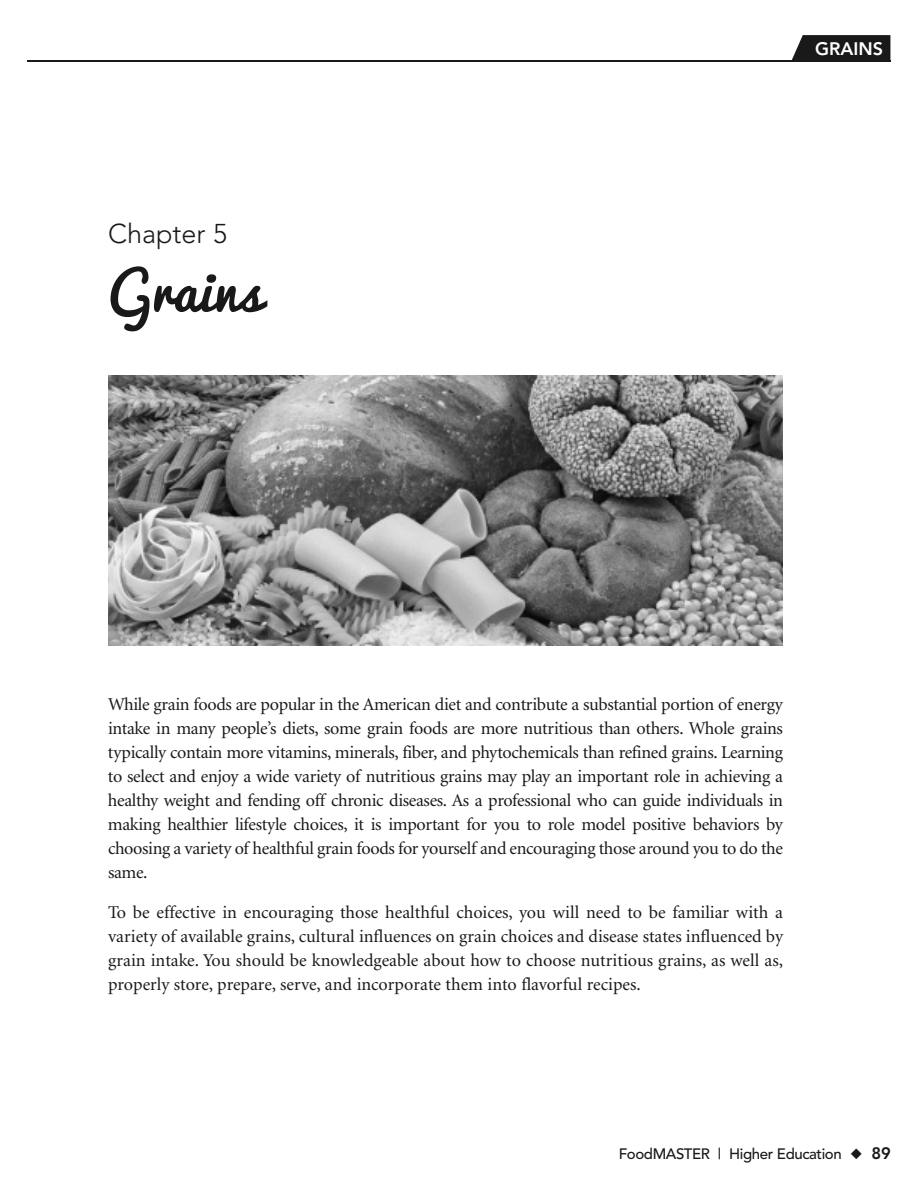
<style>
.page{position:relative;width:918px;height:1188px;background:#fff}
.page>*{position:absolute;margin:0;border:0;box-sizing:border-box;transform-origin:0 0}
.t1{font:54px "Pacifico";color:#191919}
.t2{font:300 27px "Avenir";color:#191919}
.t3{font:18px/24px "Minion";letter-spacing:-.015em;color:#191919;text-align:justify}
.t4{font:800 18px "Avenir";color:#fff}
.t5{font:500 15px "Avenir";letter-spacing:-.03em;color:#191919}
.s1{font-family:"Monotype Sorts";font-weight:400}
.s2{font-weight:800;font-size:16.5px}
</style>
<div class="page">
<svg style="left:792px;top:35px;width:98px;height:25px;background:#262626"></svg>
<hr style="left:27px;top:60px;width:863px;height:2px;background:#191919">
<img style="left:108px;top:376px;width:675px;height:270px">
<h2 class="t2" style="left:108px;top:218px;width:121px">Chapter 5</h2>
<h1 class="t1" style="left:108px;top:262px;width:155px">Grains</h1>
<p class="t4" style="left:815px;top:35px;width:69px">GRAINS</p>
<p class="t3" style="left:108px;top:693px;width:677px">While grain foods are popular in the American diet and contribute a substantial portion of energy intake in many people’s diets, some grain foods are more nutritious than others. Whole grains typically contain more vitamins, minerals, fiber, and phytochemicals than refined grains. Learning to select and enjoy a wide variety of nutritious grains may play an important role in achieving a healthy weight and fending off chronic diseases. As a professional who can guide individuals in making healthier lifestyle choices, it is important for you to role model positive behaviors by choosing a variety of healthful grain foods for yourself and encouraging those around you to do the same.</p>
<p class="t3" style="left:108px;top:902px;width:677px">To be effective in encouraging those healthful choices, you will need to be familiar with a variety of available grains, cultural influences on grain choices and disease states influenced by grain intake. You should be knowledgeable about how to choose nutritious grains, as well as, properly store, prepare, serve, and incorporate them into flavorful recipes.</p>
<p class="t5" style="left:619px;top:1141px;width:274px">FoodMASTER | Higher Education <span class="s1">u</span> <span class="s2">89</span></p>
</div>
